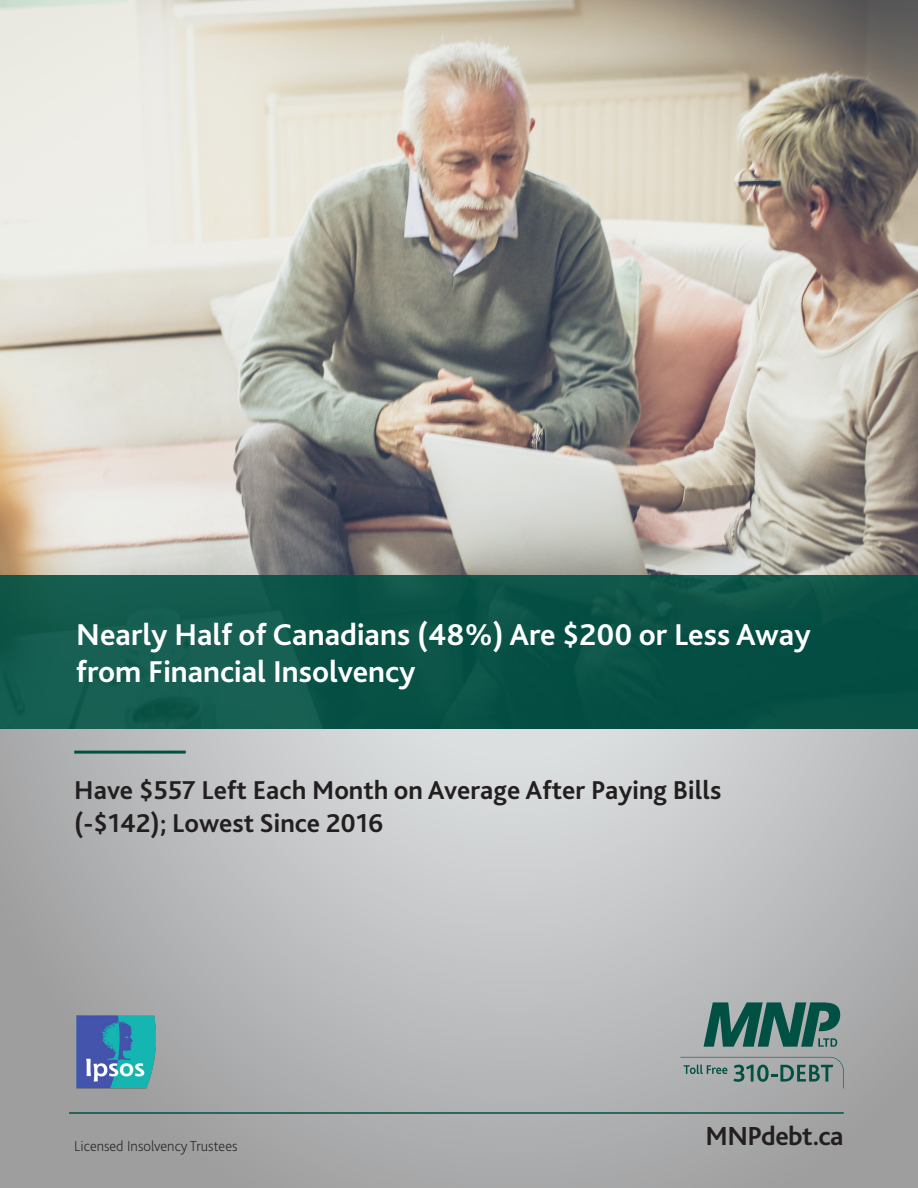
<style>
.page{position:relative;width:918px;height:1188px;background:#fff}
.page>*{position:absolute;margin:0;border:0;box-sizing:border-box;transform-origin:0 0}
.t1{font:700 31.5px/37.8px "Bliss 2";color:#fff}
.t2{font:700 27.3px "Bliss 2";letter-spacing:-.02em;color:#231f20}
.t3{font:700 27px/32.4px "Bliss 2";color:#231f20}
.t4{font:200 15px "Bliss 2";color:#231f20}
</style>
<div class="page">
<svg style="left:0;top:728px;width:918px;height:460px;background:#b6b8b9"></svg>
<img style="left:0;top:0;width:918px;height:575px">
<hr style="left:74px;top:751px;width:112px;height:3px;background:#005143">
<div style="left:0;top:575px;width:918px;height:153px;background:linear-gradient(to right,#145d50,#034c41)"></div>
<svg style="left:704px;top:1002px;width:136px;height:45px;background:#3f736a"></svg>
<svg style="left:680px;top:1057px;width:164px;height:31px;background:#8c9b9a"></svg>
<hr style="left:69px;top:1112px;width:775px;height:2px;background:#005143">
<img style="left:76px;top:1016px;width:79px;height:73px">
<p class="t1" style="left:76px;top:615px;width:736px">Nearly Half of Canadians (48%) Are $200 or Less Away from Financial Insolvency</p>
<p class="t3" style="left:74px;top:774px;width:649px">Have $557 Left Each Month on Average After Paying Bills (-$142); Lowest Since 2016</p>
<p class="t4" style="left:74px;top:1137px;width:165px">Licensed Insolvency Trustees</p>
<p class="t2" style="left:706px;top:1119px;width:140px">MNPdebt.ca</p>
</div>
